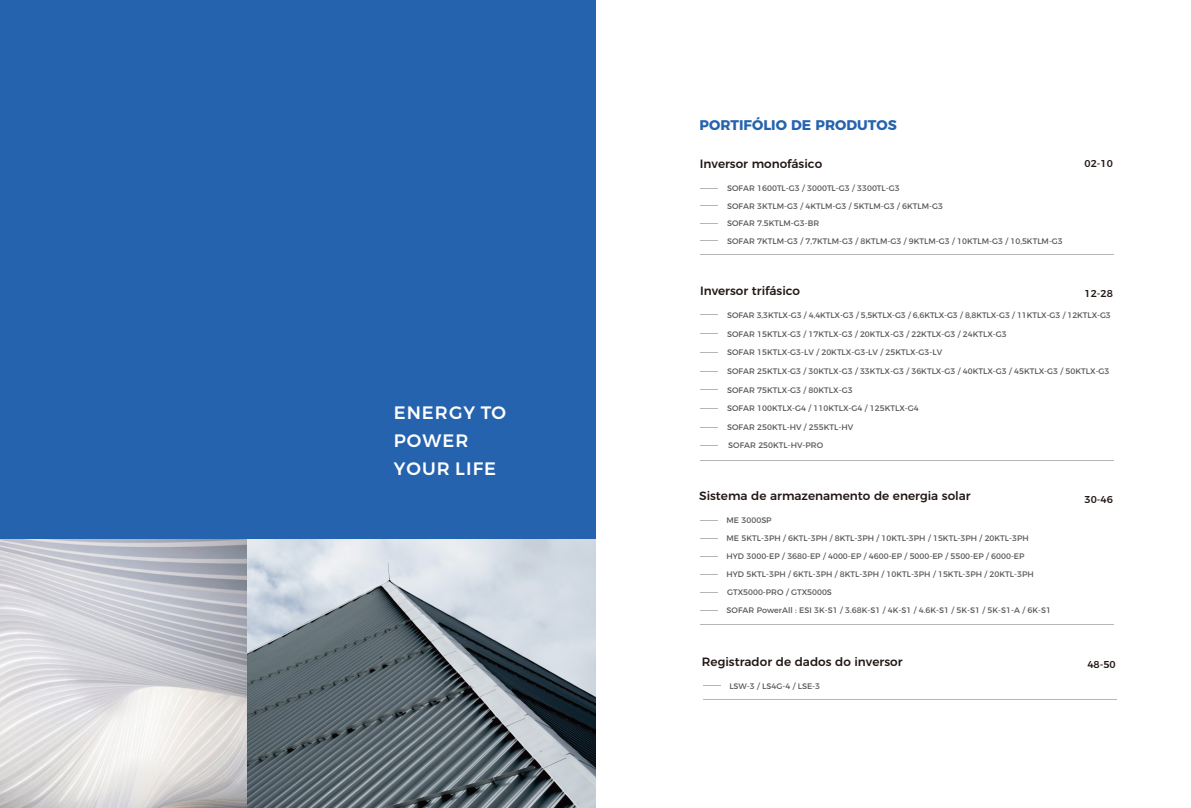
<style>
.page{position:relative;width:1191px;height:808px;background:#fff}
.page>*{position:absolute;margin:0;border:0;box-sizing:border-box;transform-origin:0 0}
.t1{font:500 18px/27.8px "Montserrat";letter-spacing:.06em;color:#fff}
.t2{font:700 14px "Montserrat";color:#2663af}
.t3{font:500 12px "Montserrat";color:#221815}
.t4{font:500 10px "Montserrat";color:#221815}
.t5{font:8px/17.4px "Montserrat";color:#595757}
</style>
<div class="page">
<div style="left:0;top:0;width:595px;height:808px;background:#2663af"></div>
<img style="left:0;top:540px;width:595px;height:268px">
<hr style="left:700px;top:254px;width:413px;height:1px;background:#b5b6b6">
<svg style="left:700px;top:188px;width:17px;height:1px"></svg>
<svg style="left:700px;top:205px;width:17px;height:1px"></svg>
<svg style="left:700px;top:223px;width:17px;height:1px"></svg>
<svg style="left:700px;top:240px;width:17px;height:1px"></svg>
<svg style="left:700px;top:314px;width:17px;height:1px"></svg>
<svg style="left:700px;top:333px;width:17px;height:1px"></svg>
<svg style="left:700px;top:371px;width:17px;height:1px"></svg>
<svg style="left:700px;top:352px;width:17px;height:1px"></svg>
<svg style="left:700px;top:389px;width:17px;height:1px"></svg>
<svg style="left:700px;top:408px;width:17px;height:1px"></svg>
<svg style="left:700px;top:427px;width:17px;height:1px"></svg>
<svg style="left:700px;top:445px;width:17px;height:1px"></svg>
<svg style="left:700px;top:520px;width:17px;height:1px"></svg>
<svg style="left:700px;top:538px;width:17px;height:1px"></svg>
<svg style="left:700px;top:556px;width:17px;height:1px"></svg>
<svg style="left:700px;top:574px;width:17px;height:1px"></svg>
<svg style="left:700px;top:592px;width:17px;height:1px"></svg>
<svg style="left:700px;top:610px;width:17px;height:1px"></svg>
<hr style="left:700px;top:460px;width:413px;height:1px;background:#b5b6b6">
<hr style="left:700px;top:624px;width:413px;height:1px;background:#b5b6b6">
<svg style="left:703px;top:685px;width:17px;height:1px"></svg>
<hr style="left:703px;top:699px;width:413px;height:1px;background:#b5b6b6">
<svg style="left:62px;top:781px;width:3px;height:8px"></svg>
<h1 class="t1" style="left:394px;top:397px;width:114px">ENERGY TO<br>POWER<br>YOUR LIFE</h1>
<h2 class="t2" style="left:699px;top:114px;width:199px">PORTIFÓLIO DE PRODUTOS</h2>
<h3 class="t3" style="left:700px;top:154px;width:124px">Inversor monofásico</h3>
<p class="t5" style="left:727px;top:179px;width:217px">SOFAR 1600TL-G3 / 3000TL-G3 / 3300TL-G3<br>SOFAR 3KTLM-G3 / 4KTLM-G3 / 5KTLM-G3 / 6KTLM-G3</p>
<p class="t5" style="left:727px;top:231px;width:337px">SOFAR 7KTLM-G3 / 7,7KTLM-G3 / 8KTLM-G3 / 9KTLM-G3 / 10KTLM-G3 / 10,5KTLM-G3</p>
<p class="t5" style="left:727px;top:214px;width:94px">SOFAR 7.5KTLM-G3-BR</p>
<p class="t4" style="left:1084px;top:155px;width:30px">02-10</p>
<h3 class="t3" style="left:700px;top:281px;width:102px">Inversor trifásico</h3>
<p class="t5" style="left:727px;top:306px;width:385px">SOFAR 3,3KTLX-G3 / 4,4KTLX-G3 / 5,5KTLX-G3 / 6,6KTLX-G3 / 8,8KTLX-G3 / 11KTLX-G3 / 12KTLX-G3</p>
<p class="t5" style="left:727px;top:324px;width:281px">SOFAR 15KTLX-G3 / 17KTLX-G3 / 20KTLX-G3 / 22KTLX-G3 / 24KTLX-G3</p>
<p class="t5" style="left:727px;top:362px;width:384px">SOFAR 25KTLX-G3 / 30KTLX-G3 / 33KTLX-G3 / 36KTLX-G3 / 40KTLX-G3 / 45KTLX-G3 / 50KTLX-G3</p>
<p class="t5" style="left:727px;top:380px;width:127px">SOFAR 75KTLX-G3 / 80KTLX-G3</p>
<p class="t5" style="left:727px;top:399px;width:193px">SOFAR 100KTLX-G4 / 110KTLX-G4 / 125KTLX-G4</p>
<p class="t5" style="left:727px;top:418px;width:128px">SOFAR 250KTL-HV / 255KTL-HV</p>
<p class="t4" style="left:1084px;top:286px;width:30px">12-28</p>
<p class="t5" style="left:727px;top:343px;width:217px">SOFAR 15KTLX-G3-LV / 20KTLX-G3-LV / 25KTLX-G3-LV</p>
<p class="t5" style="left:728px;top:436px;width:96px">SOFAR 250KTL-HV-PRO</p>
<h3 class="t3" style="left:699px;top:486px;width:273px">Sistema de armazenamento de energia solar</h3>
<p class="t5" style="left:726px;top:511px;width:47px">ME 3000SP</p>
<p class="t5" style="left:726px;top:529px;width:304px">ME 5KTL-3PH / 6KTL-3PH / 8KTL-3PH / 10KTL-3PH / 15KTL-3PH / 20KTL-3PH</p>
<p class="t5" style="left:726px;top:547px;width:299px">HYD 3000-EP / 3680-EP / 4000-EP / 4600-EP / 5000-EP / 5500-EP / 6000-EP</p>
<p class="t5" style="left:726px;top:565px;width:309px">HYD 5KTL-3PH / 6KTL-3PH / 8KTL-3PH / 10KTL-3PH / 15KTL-3PH / 20KTL-3PH</p>
<p class="t5" style="left:727px;top:583px;width:106px">GTX5000-PRO / GTX5000S</p>
<p class="t5" style="left:726px;top:601px;width:326px">SOFAR PowerAll : ESI 3K-S1 / 3.68K-S1 / 4K-S1 / 4.6K-S1 / 5K-S1 / 5K-S1-A / 6K-S1</p>
<h3 class="t3" style="left:702px;top:652px;width:202px">Registrador de dados do inversor</h3>
<p class="t5" style="left:729px;top:677px;width:92px">LSW-3 / LS4G-4 / LSE-3</p>
<p class="t4" style="left:1084px;top:491px;width:30px">30-46</p>
<p class="t4" style="left:1087px;top:656px;width:30px">48-50</p>
</div>
